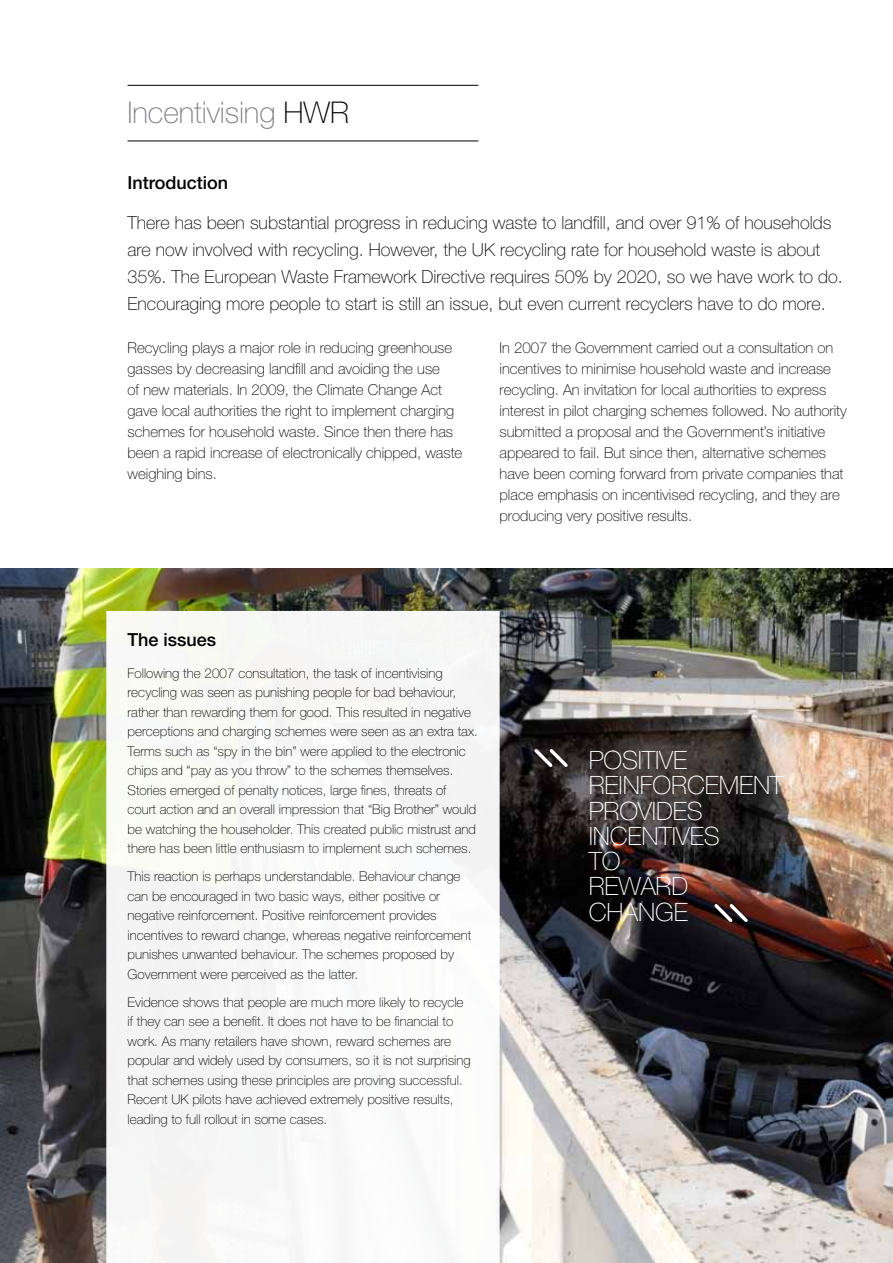
<style>
.page{position:relative;width:893px;height:1263px;background:#fff}
.page>*{position:absolute;margin:0;border:0;box-sizing:border-box;transform-origin:0 0}
.t1{font:100 30px "Helvetica Neue";letter-spacing:-.005em;color:#7c7d81}
.t2{font:100 25.35px/25.3px "Helvetica Neue";letter-spacing:-.005em;color:#fff}
.t3{font:100 18px/27px "Helvetica Neue";color:#000}
.t4{font:500 18px "Helvetica Neue";color:#000}
.t5{font:100 15px/21px "Helvetica Neue";color:#000}
.t6{font:100 13.5px/19.5px "Helvetica Neue";color:#000}
.s1{color:#000}
</style>
<div class="page">
<img style="left:0;top:568px;width:893px;height:695px">
<hr style="left:128px;top:141px;width:350px;height:1px;background:#000">
<hr style="left:128px;top:85px;width:350px;height:1px;background:#000">
<div style="left:106px;top:611px;width:394px;height:652px;background:#f8f8f6"></div>
<svg style="left:711px;top:901px;width:40px;height:24px"></svg>
<svg style="left:531px;top:746px;width:40px;height:24px"></svg>
<h1 class="t1" style="left:128px;top:96px;width:223px">Incentivising <span class="s1">HWR</span></h1>
<h3 class="t4" style="left:128px;top:172px;width:102px">Introduction</h3>
<p class="t3" style="left:128px;top:209px;width:717px">There has been substantial progress in reducing waste to landfill, and over 91% of households are now involved with recycling. However, the UK recycling rate for household waste is about 35%. The European Waste Framework Directive requires 50% by 2020, so we have work to do.<br>Encouraging more people to start is still an issue, but even current recyclers have to do more.</p>
<p class="t5" style="left:128px;top:338px;width:336px">Recycling plays a major role in reducing greenhouse gasses by decreasing landfill and avoiding the use<br>of new materials. In 2009, the Climate Change Act gave local authorities the right to implement charging schemes for household waste. Since then there has been a rapid increase of electronically chipped, waste weighing bins.</p>
<p class="t5" style="left:500px;top:338px;width:349px">In 2007 the Government carried out a consultation on incentives to minimise household waste and increase recycling. An invitation for local authorities to express interest in pilot charging schemes followed. No authority submitted a proposal and the Government’s initiative appeared to fail. But since then, alternative schemes have been coming forward from private companies that place emphasis on incentivised recycling, and they are producing very positive results.</p>
<h3 class="t4" style="left:128px;top:628px;width:90px">The issues</h3>
<p class="t6" style="left:128px;top:663px;width:352px">Following the 2007 consultation, the task of incentivising recycling was seen as punishing people for bad behaviour, rather than rewarding them for good. This resulted in negative perceptions and charging schemes were seen as an extra tax.<br>Terms such as “spy in the bin” were applied to the electronic chips and “pay as you throw” to the schemes themselves.<br>Stories emerged of penalty notices, large fines, threats of court action and an overall impression that “Big Brother” would be watching the householder. This created public mistrust and there has been little enthusiasm to implement such schemes.</p>
<p class="t6" style="left:128px;top:867px;width:345px">This reaction is perhaps understandable. Behaviour change can be encouraged in two basic ways, either positive or negative reinforcement. Positive reinforcement provides incentives to reward change, whereas negative reinforcement punishes unwanted behaviour. The schemes proposed by Government were perceived as the latter.</p>
<p class="t6" style="left:128px;top:992px;width:345px">Evidence shows that people are much more likely to recycle if they can see a benefit. It does not have to be financial to work. As many retailers have shown, reward schemes are popular and widely used by consumers, so it is not surprising that schemes using these principles are proving successful.<br>Recent UK pilots have achieved extremely positive results, leading to full rollout in some cases.</p>
<h2 class="t2" style="left:589px;top:747px;width:196px">POSITIVE<br>REINFORCEMENT<br>PROVIDES<br>INCENTIVES<br>TO<br>REWARD<br>CHANGE</h2>
</div>
